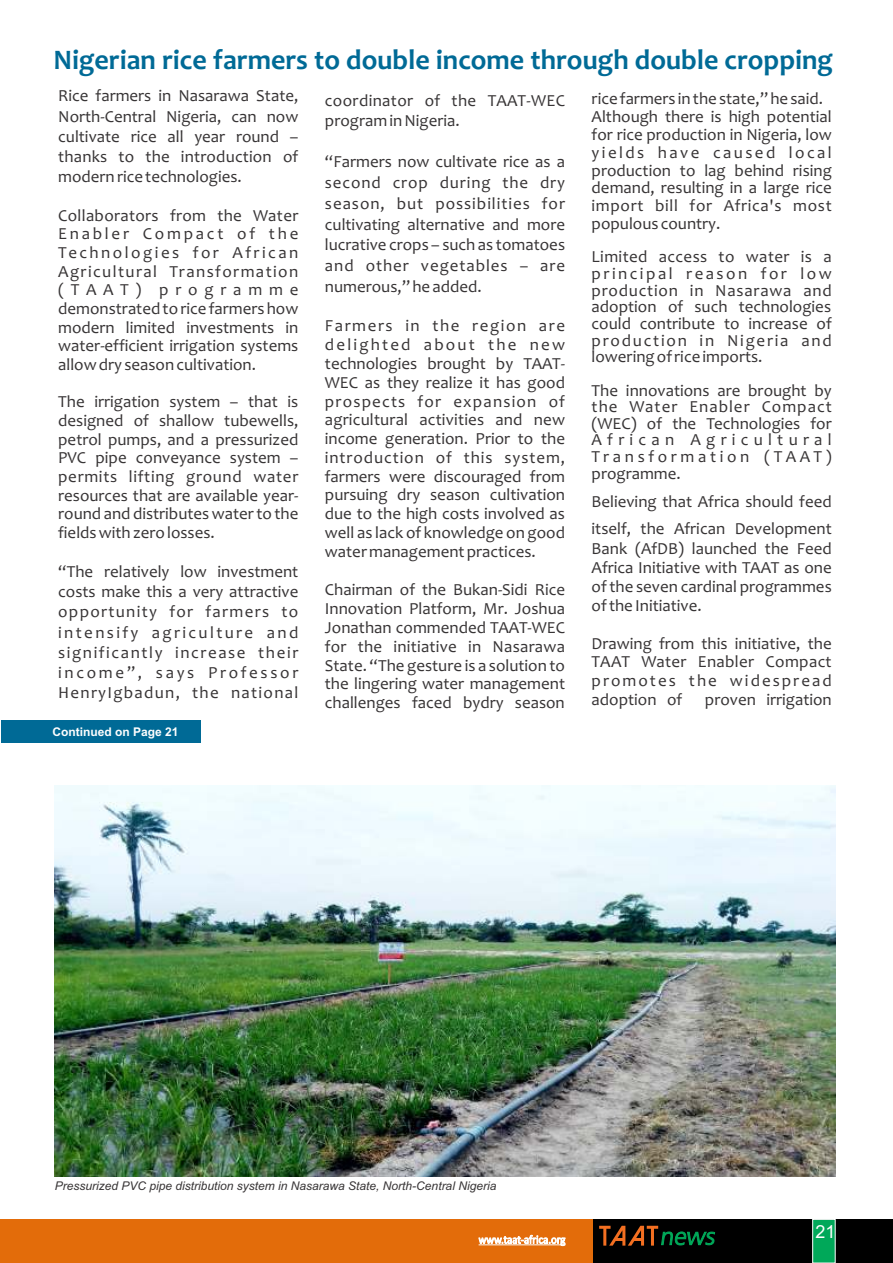
<style>
.page{position:relative;width:893px;height:1263px;background:#fff}
.page>*{position:absolute;margin:0;border:0;box-sizing:border-box;transform-origin:0 0}
.t1{font:700 28.5px "Candara";color:#006a96}
.t2{font:18px "Arial";color:#fefefe}
.t3{font:16.95px/18.6px "Candara";color:#373435;text-align:justify}
.t4{font:16.95px/20.2px "Candara";letter-spacing:.02em;color:#373435}
.t5{font:italic 12px "Arial";color:#373435}
.t6{font:700 12px "Arial";color:#fefefe}
</style>
<div class="page">
<img style="left:55px;top:785px;width:780px;height:392px">
<div style="left:1px;top:720px;width:200px;height:23px;background:#006a96"></div>
<div style="left:593px;top:1219px;width:300px;height:44px;background:#000"></div>
<div style="left:1px;top:1219px;width:592px;height:44px;background:#e36c0a"></div>
<svg style="left:599px;top:1226px;width:116px;height:20px"></svg>
<svg style="left:479px;top:1235px;width:86px;height:11px"></svg>
<svg style="left:812px;top:1219px;width:24px;height:44px"></svg>
<h1 class="t1" style="left:53px;top:48px;width:781px">Nigerian rice farmers to double income through double cropping</h1>
<p class="t3" style="left:58px;top:88px;width:242px;line-height:20.1px">Rice farmers in Nasarawa State, North-Central Nigeria, can now cultivate rice all year round – thanks to the introduction of modern rice technologies.</p>
<p class="t3" style="left:58px;top:208px;width:242px">Collaborators from the Water Enabler Compact of the Technologies for African Agricultural Transformation (TAAT) programme demonstrated to rice farmers how modern limited investments in water-efficient irrigation systems allow dry season cultivation.</p>
<p class="t3" style="left:58px;top:394px;width:242px">The irrigation system – that is designed of shallow tubewells, petrol pumps, and a pressurized PVC pipe conveyance system – permits lifting ground water resources that are available year&shy;round and distributes water to the fields with zero losses.</p>
<p class="t3" style="left:58px;top:563px;width:242px;line-height:20.2px">“The relatively low investment costs make this a very attractive opportunity for farmers to intensify agriculture and significantly increase their income”, says Professor HenryIgbadun, the national</p>
<p class="t6" style="left:53px;top:727px;width:128px">Continued on Page 21</p>
<p class="t4" style="left:325px;top:92px;width:242px">coordinator of the TAAT-WEC program in Nigeria.</p>
<p class="t3" style="left:325px;top:153px;width:242px;line-height:20.7px">“Farmers now cultivate rice as a second crop during the dry season, but possibilities for cultivating alternative and more lucrative crops – such as tomatoes and other vegetables – are numerous,” he added.</p>
<p class="t3" style="left:325px;top:318px;width:242px">Farmers in the region are delighted about the new technologies brought by TAAT-WEC as they realize it has good prospects for expansion of agricultural activities and new income generation. Prior to the introduction of this system, farmers were discouraged from pursuing dry season cultivation due to the high costs involved as well as lack of knowledge on good water management practices.</p>
<p class="t3" style="left:325px;top:582px;width:242px">Chairman of the Bukan-Sidi Rice Innovation Platform, Mr. Joshua Jonathan commended TAAT-WEC for the initiative in Nasarawa State. “The gesture is a solution to the lingering water management challenges faced bydry season</p>
<p class="t3" style="left:592px;top:91px;width:242px;line-height:17.9px;text-align:left">rice farmers in the state,” he said.<br>Although there is high potential for rice production in Nigeria, low yields have caused local production to lag behind rising demand, resulting in a large rice import bill for Africa's most populous country.</p>
<p class="t3" style="left:592px;top:250px;width:242px;line-height:16.6px">Limited access to water is a principal reason for low production in Nasarawa and adoption of such technologies could contribute to increase of production in Nigeria and lowering of rice imports.</p>
<p class="t3" style="left:592px;top:383px;width:242px;line-height:16.6px">The innovations are brought by the Water Enabler Compact (WEC) of the Technologies for African Agricultural Transformation (TAAT) programme.</p>
<p class="t3" style="left:592px;top:489px;width:242px;line-height:27.3px">Believing that Africa should feed itself, the African Development</p>
<p class="t3" style="left:592px;top:540px;width:242px;line-height:19.2px">Bank (AfDB) launched the Feed Africa Initiative with TAAT as one of the seven cardinal programmes of the Initiative.</p>
<p class="t3" style="left:592px;top:636px;width:242px">Drawing from this initiative, the TAAT Water Enabler Compact promotes the widespread adoption of</p>
<p class="t3" style="left:705px;top:691px;width:128px">proven irrigation</p>
<p class="t5" style="left:55px;top:1181px;width:443px">Pressurized PVC pipe distribution system in Nasarawa State, North-Central Nigeria</p>
<p class="t2" style="left:815px;top:1225px;width:22px">21</p>
</div>
